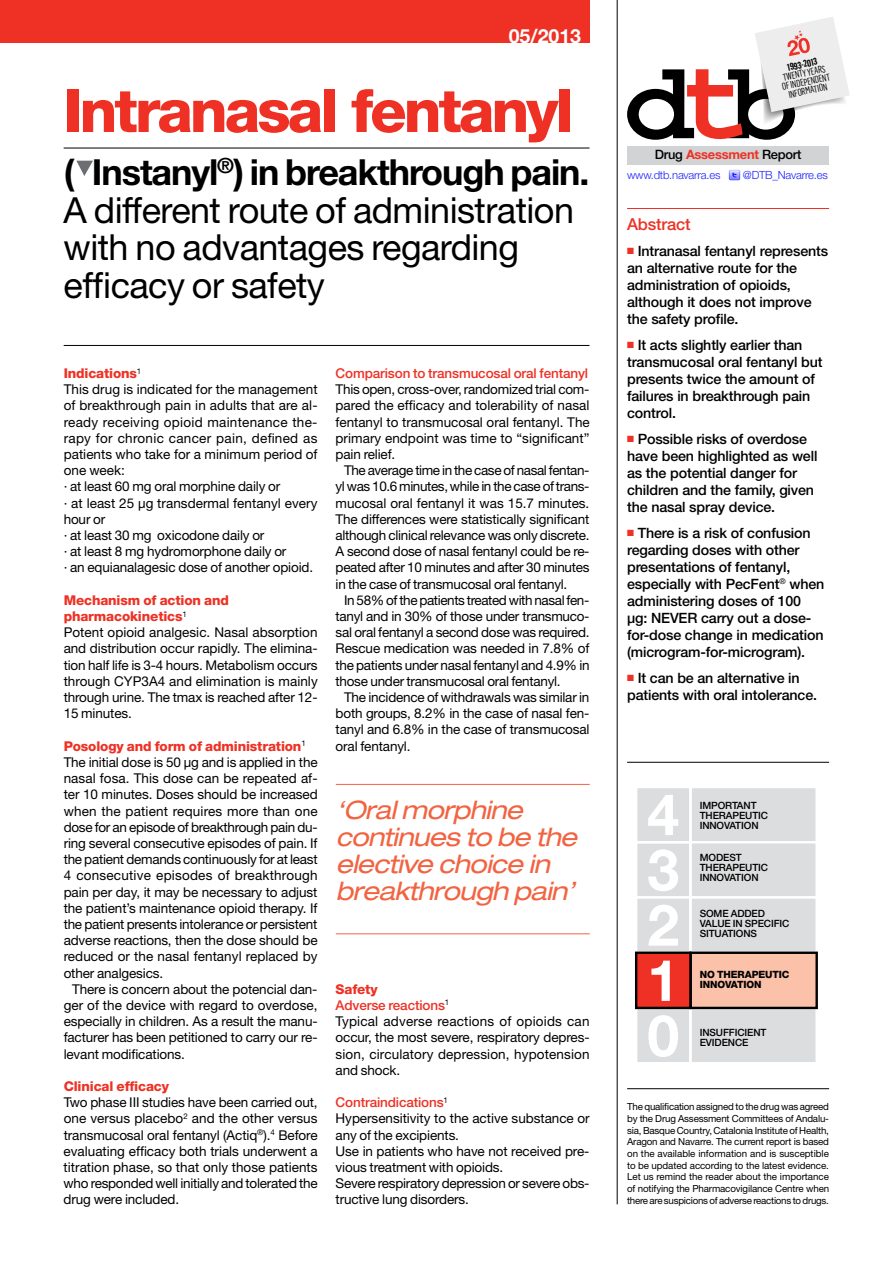
<style>
.page{position:relative;width:893px;height:1263px;background:#fff}
.page>*{position:absolute;margin:0;border:0;box-sizing:border-box;transform-origin:0 0}
.t1{font:800 60px "Helvetica Neue";letter-spacing:-.05em;color:#ee3124}
.t2{font:700 57.45px/55.2px "Helvetica Neue";color:#fff;text-align:justify}
.t3{font:36px/37.5px "Helvetica Neue";letter-spacing:-.015em;color:#000}
.t4{font:italic expanded 25.5px/27px "Helvetica Neue";letter-spacing:-.03em;color:#f26341}
.t5{font:700 19.5px "Helvetica Neue";color:#fff}
.t6{font:500 16.5px "Helvetica Neue";letter-spacing:-.01em;color:#ee3124}
.t7{font:500 14.25px/17.1px "Helvetica Neue";letter-spacing:-.01em;color:#000}
.t8{font:13.5px/16.2px "Helvetica Neue";letter-spacing:-.01em;color:#000;text-align:justify}
.t9{font:13.5px/16.2px "Helvetica Neue";letter-spacing:.01em;color:#000}
.t10{font:500 13.5px "Helvetica Neue";letter-spacing:-.01em;color:#ee3124}
.t11{font:800 13.5px "Helvetica Neue";letter-spacing:-.01em;color:#ee3124}
.t12{font:500 12.9px "Helvetica Neue";letter-spacing:-.02em;color:#000}
.t13{font:300 11.25px "Helvetica Neue";letter-spacing:-.02em;color:#1922fb}
.t14{font:500 10.05px/10.1px "Helvetica Neue";letter-spacing:-.01em;color:#000}
.t15{font:800 10.05px "Helvetica Neue";letter-spacing:-.01em;color:#000}
.t16{font:9.75px/11.7px "Helvetica Neue";letter-spacing:-.025em;color:#000;text-align:justify}
.t17{font:9.75px/8.9px "Flama Condensed";color:#000;text-align:center}
.t18{font:600 9.75px "Flama Condensed";color:#000}
.s1{font-weight:700}
.s2{font-weight:800;color:#ee3124}
.s3{font-weight:500;color:#ee3124}
.s4{font-weight:700;color:#ee3124}
.s5{color:#ee3124}
</style>
<div class="page">
<div style="left:0;top:0;width:589px;height:43px;background:#ee3124"></div>
<svg style="left:76px;top:161px;width:17px;height:15px"></svg>
<hr style="left:627px;top:208px;width:202px;height:1px;background:#ee3124">
<hr style="left:617px;top:0;width:1px;height:1204px;background:#000">
<hr style="left:64px;top:345px;width:525px;height:1px;background:#000">
<hr style="left:64px;top:148px;width:525px;height:1px;background:#000">
<hr style="left:336px;top:784px;width:254px;height:1px;background:#f26341">
<hr style="left:336px;top:933px;width:254px;height:1px;background:#f26341">
<hr style="left:627px;top:1088px;width:202px;height:1px;background:#000">
<div style="left:627px;top:146px;width:202px;height:19px;background:#d1d3d4"></div>
<svg style="left:729px;top:169px;width:11px;height:11px"></svg>
<hr style="left:627px;top:762px;width:202px;height:1px;background:#000">
<div style="left:689px;top:786px;width:129px;height:57px;background:#dcddde;border:2px solid #fff"></div>
<div style="left:635px;top:841px;width:57px;height:58px;background:#dcddde;border:2px solid #fff"></div>
<div style="left:635px;top:896px;width:57px;height:58px;background:#dcddde;border:2px solid #fff"></div>
<div style="left:635px;top:1007px;width:57px;height:57px;background:#dcddde;border:2px solid #fff"></div>
<div style="left:635px;top:786px;width:57px;height:57px;background:#dcddde;border:2px solid #fff"></div>
<div style="left:689px;top:841px;width:129px;height:58px;background:#dcddde;border:2px solid #fff"></div>
<div style="left:689px;top:896px;width:129px;height:58px;background:#dcddde;border:2px solid #fff"></div>
<div style="left:689px;top:1007px;width:129px;height:57px;background:#dcddde;border:2px solid #fff"></div>
<hr style="left:689px;top:786px;width:3px;height:281px;background:#fff">
<div style="left:690px;top:953px;width:127px;height:55px;background:#fbc1a9"></div>
<div style="left:689px;top:951px;width:129px;height:58px;border:2px solid #000"></div>
<div style="left:636px;top:953px;width:54px;height:55px;background:#ee3124"></div>
<div style="left:635px;top:951px;width:57px;height:58px;border:2px solid #000"></div>
<svg style="left:627px;top:17px;width:223px;height:123px"></svg>
<h3 class="t5" style="left:509px;top:24px;width:74px">05/2013</h3>
<h1 class="t1" style="left:64px;top:75px;width:511px">Intranasal fentanyl</h1>
<h3 class="t3" style="left:64px;top:153px;width:527px"><span class="s1">( Instanyl</span><sup>®</sup><span class="s1">) in breakthrough pain.<br></span>A different route of administration with no advantages regarding efficacy or safety</h3>
<p class="t8" style="left:64px;top:365px;width:255px;text-align:left"><span class="s2">Indications</span><sup>1<br></sup>This drug is indicated for the management of breakthrough pain in adults that are al&shy;ready receiving opioid maintenance the&shy;rapy for chronic cancer pain, defined as patients who take for a minimum period of one week:<br>· at least 60 mg oral morphine daily or<br>· at least 25 µg transdermal fentanyl every hour or<br>· at least 30 mg oxicodone daily or<br>· at least 8 mg hydromorphone daily or<br>· an equianalagesic dose of another opioid.</p>
<p class="t8" style="left:64px;top:592px;width:256px;text-align:left"><span class="s2">Mechanism of action and pharmacokinetics</span><sup>1<br></sup>Potent opioid analgesic. Nasal absorption and distribution occur rapidly. The elimina&shy;tion half life is 3-4 hours. Metabolism occurs through CYP3A4 and elimination is mainly through urine. The tmax is reached after 12- 15 minutes.</p>
<p class="t8" style="left:64px;top:737px;width:256px;text-align:left"><span class="s2">Posology and form of administration</span><sup>1<br></sup>The initial dose is 50 µg and is applied in the nasal fosa. This dose can be repeated af&shy;ter 10 minutes. Doses should be increased when the patient requires more than one dose for an episode of breakthrough pain du&shy;ring several consecutive episodes of pain. If the patient demands continuously for at least 4 consecutive episodes of breakthrough pain per day, it may be necessary to adjust the patient’s maintenance opioid therapy. If the patient presents intolerance or persistent adverse reactions, then the dose should be reduced or the nasal fentanyl replaced by other analgesics.</p>
<p class="t8" style="left:64px;top:980px;width:255px;text-indent:9px">There is concern about the potencial dan&shy;ger of the device with regard to overdose, especially in children. As a result the manu&shy;facturer has been petitioned to carry our re&shy;levant modifications.</p>
<p class="t11" style="left:64px;top:1078px;width:107px">Clinical efficacy</p>
<p class="t8" style="left:64px;top:1094px;width:255px">Two phase III studies have been carried out, one versus placebo<sup>2</sup> and the other versus transmucosal oral fentanyl (Actiq<sup>®</sup>).<sup>4</sup> Before evaluating efficacy both trials underwent a titration phase, so that only those patients who responded well initially and tolerated the drug were included.</p>
<p class="t10" style="left:336px;top:365px;width:254px">Comparison to transmucosal oral fentanyl</p>
<p class="t8" style="left:336px;top:381px;width:256px">This open, cross-over, randomized trial com&shy;pared the efficacy and tolerability of nasal fentanyl to transmucosal oral fentanyl. The primary endpoint was time to “significant” pain relief.</p>
<p class="t8" style="left:336px;top:462px;width:255px;text-indent:9px">The average time in the case of nasal fentan&shy;yl was 10.6 minutes, while in the case of trans&shy;mucosal oral fentanyl it was 15.7 minutes.<br>The differences were statistically significant although clinical relevance was only discrete.<br>A second dose of nasal fentanyl could be re&shy;peated after 10 minutes and after 30 minutes in the case of transmucosal oral fentanyl.</p>
<p class="t8" style="left:336px;top:592px;width:255px;text-indent:9px">In 58% of the patients treated with nasal fen&shy;tanyl and in 30% of those under transmuco&shy;sal oral fentanyl a second dose was required.<br>Rescue medication was needed in 7.8% of the patients under nasal fentanyl and 4.9% in those under transmucosal oral fentanyl.</p>
<p class="t8" style="left:336px;top:689px;width:255px;text-indent:9px">The incidence of withdrawals was similar in both groups, 8.2% in the case of nasal fen&shy;tanyl and 6.8% in the case of transmucosal oral fentanyl.</p>
<h3 class="t4" style="left:336px;top:796px;width:243px">‘Oral morphine continues to be the elective choice in breakthrough pain’</h3>
<p class="t9" style="left:336px;top:980px;width:255px"><span class="s2">Safety<br></span><span class="s3">Adverse reactions</span><sup>1<br></sup>Typical adverse reactions of opioids can occur, the most severe, respiratory depres&shy;sion, circulatory depression, hypotension and shock.</p>
<p class="t8" style="left:336px;top:1094px;width:256px;text-align:left"><span class="s3">Contraindications</span><sup>1<br></sup>Hypersensitivity to the active substance or any of the excipients.<br>Use in patients who have not received pre&shy;vious treatment with opioids.<br>Severe respiratory depression or severe obs&shy;tructive lung disorders.</p>
<p class="t18" style="left:786px;top:61px;width:32px;rotate:-12deg">1993-2013</p>
<p class="t17" style="left:779px;top:73px;width:52px;rotate:-12deg">Twenty years of independent information</p>
<p class="t12" style="left:655px;top:147px;width:148px">Drug <span class="s4">Assessment</span> Report</p>
<p class="t13" style="left:627px;top:168px;width:95px">www.dtb.navarra.es</p>
<p class="t13" style="left:743px;top:168px;width:86px">@DTB_Navarre.es</p>
<p class="t6" style="left:627px;top:214px;width:65px">Abstract</p>
<p class="t7" style="left:627px;top:242px;width:203px"><span class="s5">■</span> Intranasal fentanyl represents an alternative route for the administration of opioids, although it does not improve the safety profile.</p>
<p class="t7" style="left:627px;top:336px;width:197px"><span class="s5">■</span> It acts slightly earlier than transmucosal oral fentanyl but presents twice the amount of failures in breakthrough pain control.</p>
<p class="t7" style="left:627px;top:430px;width:192px"><span class="s5">■</span> Possible risks of overdose have been highlighted as well as the potential danger for children and the family, given the nasal spray device.</p>
<p class="t7" style="left:627px;top:524px;width:199px"><span class="s5">■</span> There is a risk of confusion regarding doses with other presentations of fentanyl, especially with PecFent<sup>®</sup> when administering doses of 100 µg: NEVER carry out a dose&shy;for-dose change in medication (microgram-for-microgram).</p>
<p class="t7" style="left:627px;top:669px;width:192px"><span class="s5">■</span> It can be an alternative in patients with oral intolerance.</p>
<h2 class="t2" style="left:647px;top:786px;width:33px">4<br>3<br>2</h2>
<h2 class="t2" style="left:647px;top:951px;width:33px">1</h2>
<h2 class="t2" style="left:647px;top:1007px;width:33px">0</h2>
<p class="t14" style="left:700px;top:800px;width:70px">IMPORTANT<br>THERAPEUTIC<br>INNOVATION</p>
<p class="t14" style="left:700px;top:852px;width:70px">MODEST<br>THERAPEUTIC<br>INNOVATION</p>
<p class="t14" style="left:700px;top:909px;width:91px">SOME ADDED<br>VALUE IN SPECIFIC<br>SITUATIONS</p>
<p class="t15" style="left:700px;top:969px;width:91px">NO THERAPEUTIC</p>
<p class="t15" style="left:700px;top:979px;width:63px">INNOVATION</p>
<p class="t14" style="left:700px;top:1027px;width:68px">INSUFFICIENT<br>EVIDENCE</p>
<p class="t16" style="left:627px;top:1101px;width:204px">The qualification assigned to the drug was agreed by the Drug Assessment Committees of Andalu&shy;sia, Basque Country, Catalonia Institute of Health, Aragon and Navarre. The current report is based on the available information and is susceptible to be updated according to the latest evidence.<br>Let us remind the reader about the importance of notifying the Pharmacovigilance Centre when there are suspicions of adverse reactions to drugs.</p>
</div>
